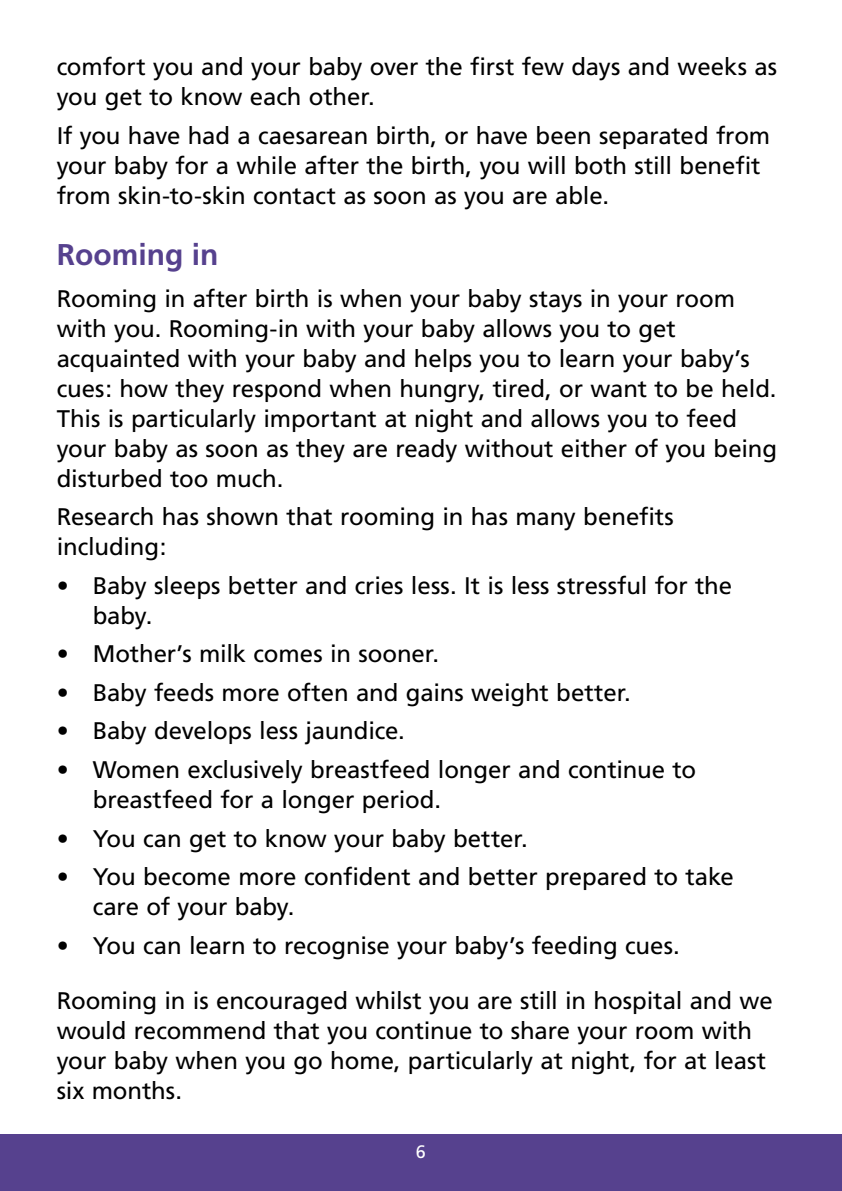
<style>
.page{position:relative;width:842px;height:1191px;background:#fff}
.page>*{position:absolute;margin:0;border:0;box-sizing:border-box;transform-origin:0 0}
.t1{font:700 30px "Frutiger";color:#56418e}
.t2{font:24px/30px "Frutiger";letter-spacing:-.005em;color:#000}
.t3{font:18px "Frutiger";color:#fff}
</style>
<div class="page">
<div style="left:0;top:1134px;width:842px;height:57px;background:#56418e"></div>
<p class="t2" style="left:57px;top:52px;width:722px">comfort you and your baby over the first few days and weeks as you get to know each other.</p>
<p class="t2" style="left:57px;top:120px;width:715px">If you have had a caesarean birth, or have been separated from your baby for a while after the birth, you will both still benefit from skin-to-skin contact as soon as you are able.</p>
<p class="t1" style="left:57px;top:237px;width:163px">Rooming in</p>
<p class="t2" style="left:57px;top:283px;width:722px">Rooming in after birth is when your baby stays in your room with you. Rooming-in with your baby allows you to get acquainted with your baby and helps you to learn your baby’s cues: how they respond when hungry, tired, or want to be held.<br>This is particularly important at night and allows you to feed your baby as soon as they are ready without either of you being disturbed too much.</p>
<p class="t2" style="left:57px;top:502px;width:619px">Research has shown that rooming in has many benefits including:</p>
<p class="t2" style="left:93px;top:570px;width:641px;text-indent:-36px">• Baby sleeps better and cries less. It is less stressful for the baby.</p>
<p class="t2" style="left:57px;top:639px;width:384px">• Mother’s milk comes in sooner.</p>
<p class="t2" style="left:57px;top:677px;width:576px">• Baby feeds more often and gains weight better.</p>
<p class="t2" style="left:57px;top:716px;width:350px">• Baby develops less jaundice.</p>
<p class="t2" style="left:93px;top:754px;width:605px;text-indent:-36px">• Women exclusively breastfeed longer and continue to breastfeed for a longer period.</p>
<p class="t2" style="left:57px;top:823px;width:473px">• You can get to know your baby better.</p>
<p class="t2" style="left:93px;top:861px;width:643px;text-indent:-36px">• You become more confident and better prepared to take care of your baby.</p>
<p class="t2" style="left:57px;top:930px;width:625px">• You can learn to recognise your baby’s feeding cues.</p>
<p class="t2" style="left:57px;top:985px;width:717px">Rooming in is encouraged whilst you are still in hospital and we would recommend that you continue to share your room with your baby when you go home, particularly at night, for at least six months.</p>
<p class="t3" style="left:416px;top:1141px;width:12px">6</p>
</div>
